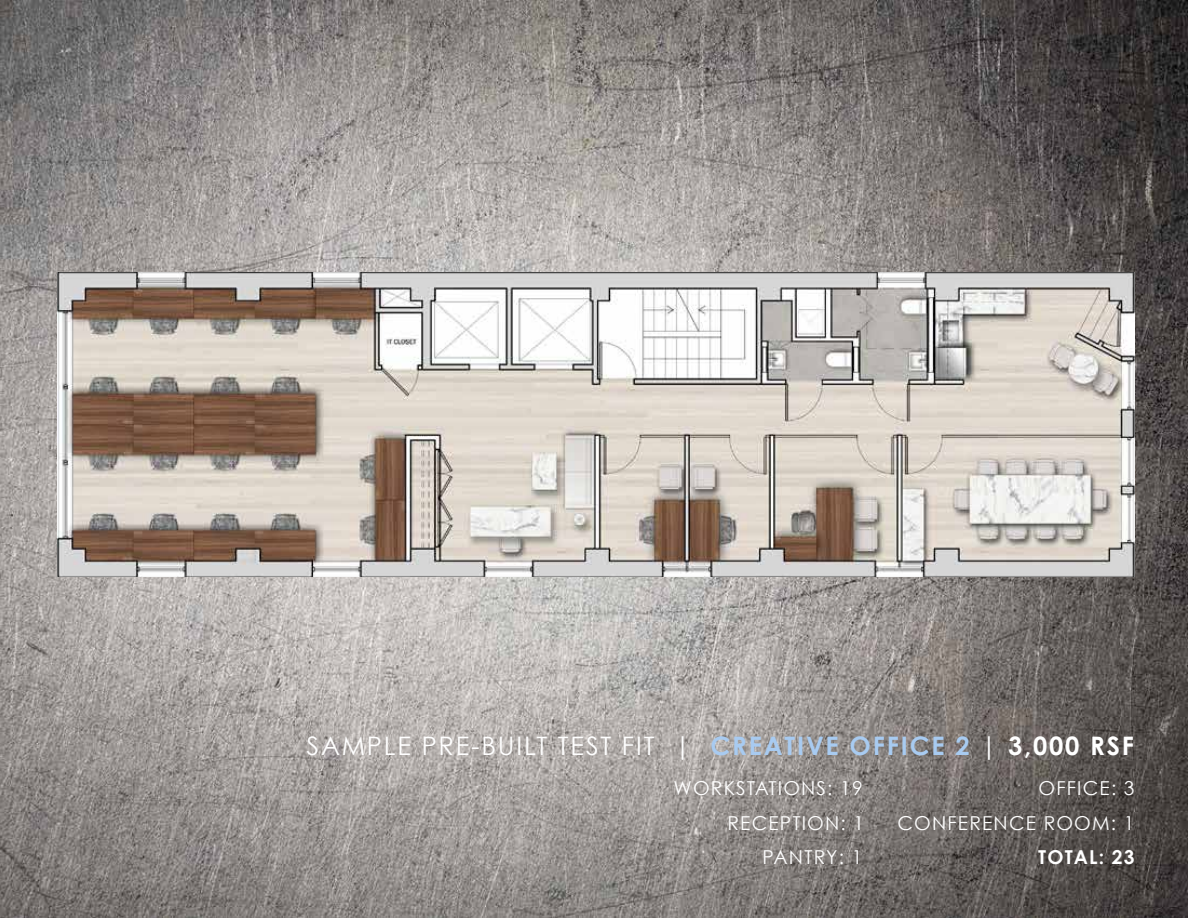
<style>
.page{position:relative;width:1188px;height:918px;background:#fff}
.page>*{position:absolute;margin:0;border:0;box-sizing:border-box;transform-origin:0 0}
.t1{font:25.5px "Century Gothic";letter-spacing:.07em;color:#fff}
.t2{font:19.2px "Century Gothic";letter-spacing:.06em;color:#fff}
.t3{font:700 19.2px "Century Gothic";letter-spacing:.06em;color:#fff}
.s1{font-weight:700;color:#a8cbf1}
.s2{font-weight:700}
</style>
<div class="page">
<img style="left:1px;top:0;width:1187px;height:918px">
<img style="left:0;top:0;width:1px;height:918px">
<img style="left:58px;top:273px;width:1076px;height:304px">
<h1 class="t1" style="left:307px;top:730px;width:829px">SAMPLE PRE-BUILT TEST FIT | <span class="s1">CREATIVE OFFICE 2</span> | <span class="s2">3,000 RSF</span></h1>
<p class="t2" style="left:674px;top:776px;width:191px">WORKSTATIONS: 19</p>
<p class="t2" style="left:1039px;top:776px;width:98px">OFFICE: 3</p>
<p class="t2" style="left:727px;top:811px;width:138px">RECEPTION: 1</p>
<p class="t2" style="left:898px;top:811px;width:239px">CONFERENCE ROOM: 1</p>
<p class="t2" style="left:763px;top:846px;width:101px">PANTRY: 1</p>
<p class="t3" style="left:1038px;top:845px;width:98px">TOTAL: 23</p>
</div>
